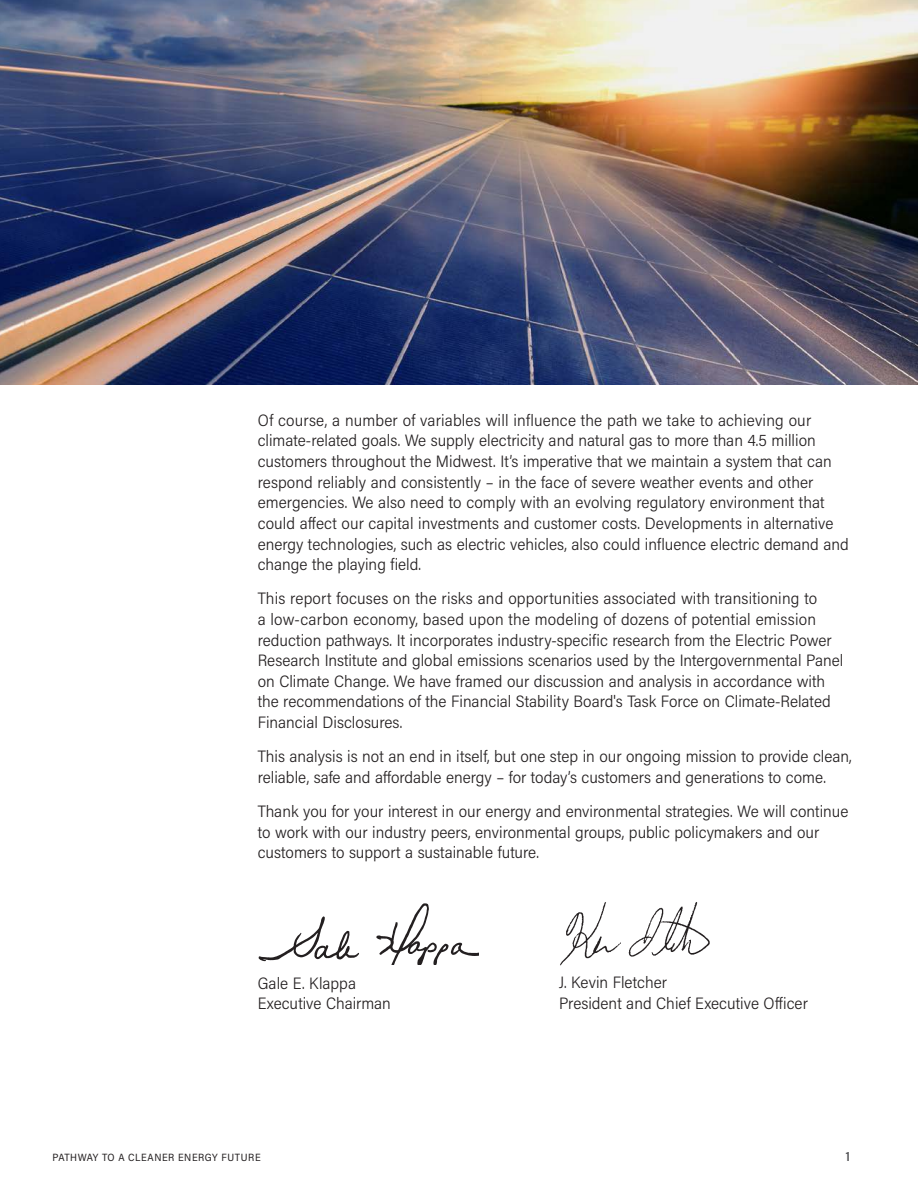
<style>
.page{position:relative;width:918px;height:1188px;background:#fff}
.page>*{position:absolute;margin:0;border:0;box-sizing:border-box;transform-origin:0 0}
.body_-_11pt{font:300 16.5px/20.7px "Acumin Pro Semi Cond";color:#231f20}
.t1{font:600 13.5px "Acumin Pro Semi Cond";color:#57585a}
.t2{font:10.5px "Acumin Pro Semi Cond";letter-spacing:.045em;color:#231f20}
</style>
<div class="page">
<img style="left:0;top:0;width:918px;height:384px">
<img style="left:258px;top:903px;width:220px;height:62px">
<img style="left:560px;top:902px;width:150px;height:63px">
<p class="body_-_11pt" style="left:258px;top:409px;width:593px">Of course, a number of variables will influence the path we take to achieving our climate-related goals. We supply electricity and natural gas to more than 4.5 million customers throughout the Midwest. It’s imperative that we maintain a system that can respond reliably and consistently – in the face of severe weather events and other emergencies. We also need to comply with an evolving regulatory environment that could affect our capital investments and customer costs. Developments in alternative energy technologies, such as electric vehicles, also could influence electric demand and change the playing field.</p>
<p class="body_-_11pt" style="left:258px;top:588px;width:587px">This report focuses on the risks and opportunities associated with transitioning to<br>a low-carbon economy, based upon the modeling of dozens of potential emission reduction pathways. It incorporates industry-specific research from the Electric Power Research Institute and global emissions scenarios used by the Intergovernmental Panel on Climate Change. We have framed our discussion and analysis in accordance with the recommendations of the Financial Stability Board's Task Force on Climate-Related Financial Disclosures.</p>
<p class="body_-_11pt" style="left:258px;top:745px;width:596px">This analysis is not an end in itself, but one step in our ongoing mission to provide clean, reliable, safe and affordable energy – for today’s customers and generations to come.</p>
<p class="body_-_11pt" style="left:258px;top:800px;width:592px">Thank you for your interest in our energy and environmental strategies. We will continue to work with our industry peers, environmental groups, public policymakers and our customers to support a sustainable future.</p>
<p class="body_-_11pt" style="left:258px;top:972px;width:135px">Gale E. Klappa<br>Executive Chairman</p>
<p class="body_-_11pt" style="left:559px;top:972px;width:250px">J. Kevin Fletcher<br>President and Chief Executive Officer</p>
<p class="t2" style="left:53px;top:1150px;width:210px">PATHWAY TO A CLEANER ENERGY FUTURE</p>
<p class="t1" style="left:846px;top:1147px;width:6px">1</p>
</div>
